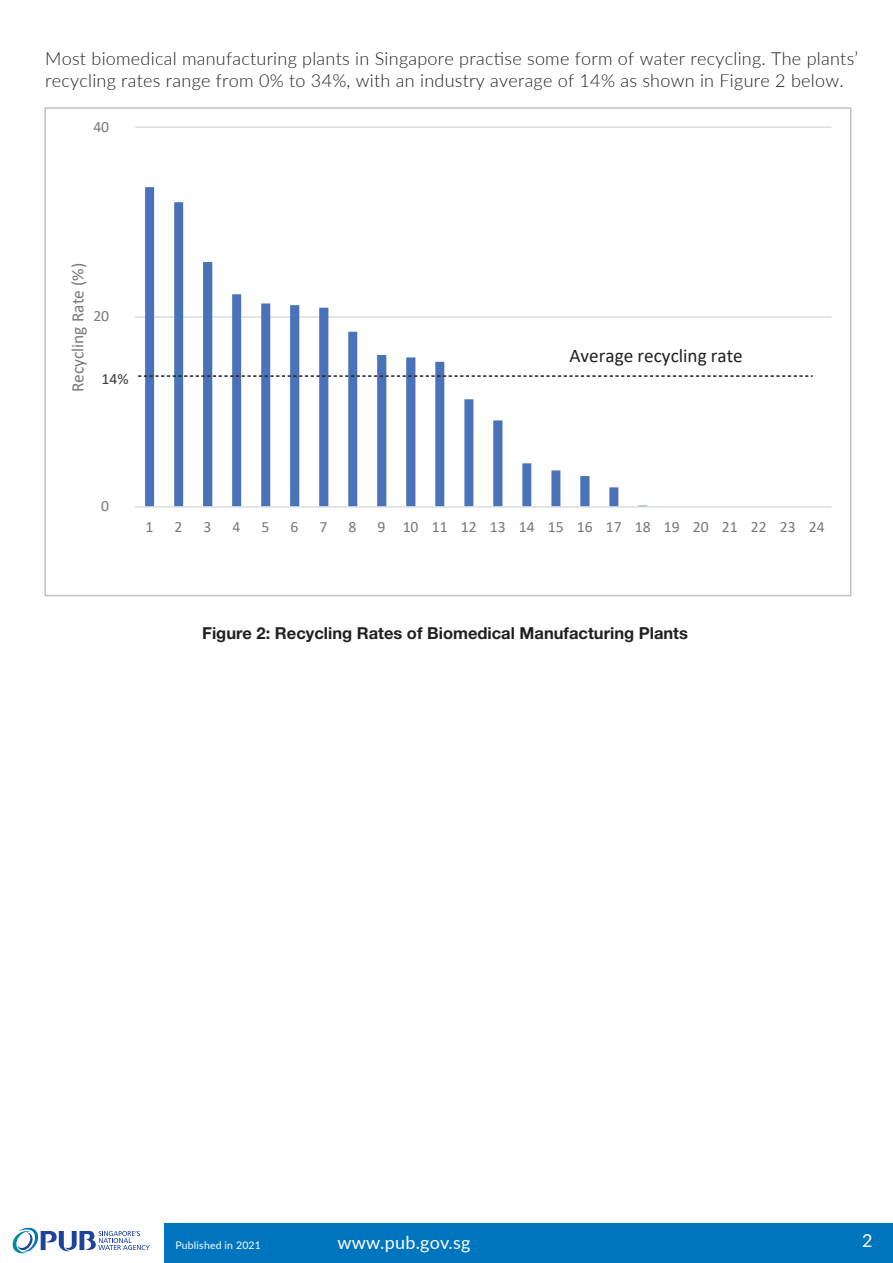
<style>
.page{position:relative;width:893px;height:1263px;background:#fff}
.page>*{position:absolute;margin:0;border:0;box-sizing:border-box;transform-origin:0 0}
.t1{font:19.2px "Calibri";color:#231f20}
.t2{font:300 18px/21.6px "Lato";letter-spacing:.015em;color:#231f20}
.t3{font:18px "Lato";letter-spacing:.015em;color:#fff}
.t4{font:17.4px "Calibri";color:#77787b}
.t5{font:700 16.5px "Helvetica Neue LT Std";color:#231f20}
.t6{font:15.75px "Calibri";color:#77787b}
.t7{font:15.75px "Calibri";color:#3c3939}
.t8{font:10.5px "Lato";letter-spacing:.015em;color:#fff}
</style>
<div class="page">
<div style="left:0;top:1223px;width:893px;height:40px;background:#0075bf"></div>
<div style="left:0;top:1213px;width:164px;height:50px;background:#fff"></div>
<svg style="left:12px;top:1227px;width:138px;height:27px"></svg>
<hr style="left:135px;top:316px;width:696px;height:2px;background:#dcddde">
<hr style="left:135px;top:126px;width:696px;height:2px;background:#dcddde">
<svg style="left:145px;top:187px;width:502px;height:319px"></svg>
<hr style="left:135px;top:506px;width:696px;height:2px;background:#dcddde">
<svg style="left:138px;top:375px;width:675px;height:2px"></svg>
<p class="t2" style="left:45px;top:47px;width:815px">Most biomedical manufacturing plants in Singapore practise some form of water recycling. The plants’ recycling rates range from 0% to 34%, with an industry average of 14% as shown in Figure 2 below.</p>
<p class="t6" style="left:93px;top:115px;width:17px">40</p>
<p class="t4" style="left:65px;top:392px;width:131px;rotate:-90deg">Recycling Rate (%)</p>
<p class="t6" style="left:93px;top:305px;width:17px">20</p>
<p class="t7" style="left:101px;top:368px;width:29px">14%</p>
<p class="t1" style="left:569px;top:342px;width:175px">Average recycling rate</p>
<p class="t6" style="left:101px;top:495px;width:9px">0</p>
<p class="t6" style="left:146px;top:516px;width:9px">1</p>
<p class="t6" style="left:175px;top:516px;width:9px">2</p>
<p class="t6" style="left:204px;top:516px;width:9px">3</p>
<p class="t6" style="left:233px;top:516px;width:9px">4</p>
<p class="t6" style="left:262px;top:516px;width:9px">5</p>
<p class="t6" style="left:291px;top:516px;width:9px">6</p>
<p class="t6" style="left:320px;top:516px;width:9px">7</p>
<p class="t6" style="left:349px;top:516px;width:9px">8</p>
<p class="t6" style="left:378px;top:516px;width:449px">9 10 11 12 13 14 15 16 17 18 19 20 21 22 23 24</p>
<p class="t5" style="left:202px;top:623px;width:487px">Figure 2: Recycling Rates of Biomedical Manufacturing Plants</p>
<p class="t8" style="left:175px;top:1237px;width:87px">Published in 2021</p>
<p class="t3" style="left:337px;top:1229px;width:134px">www.pub.gov.sg</p>
<p class="t3" style="left:862px;top:1227px;width:12px">2</p>
</div>
